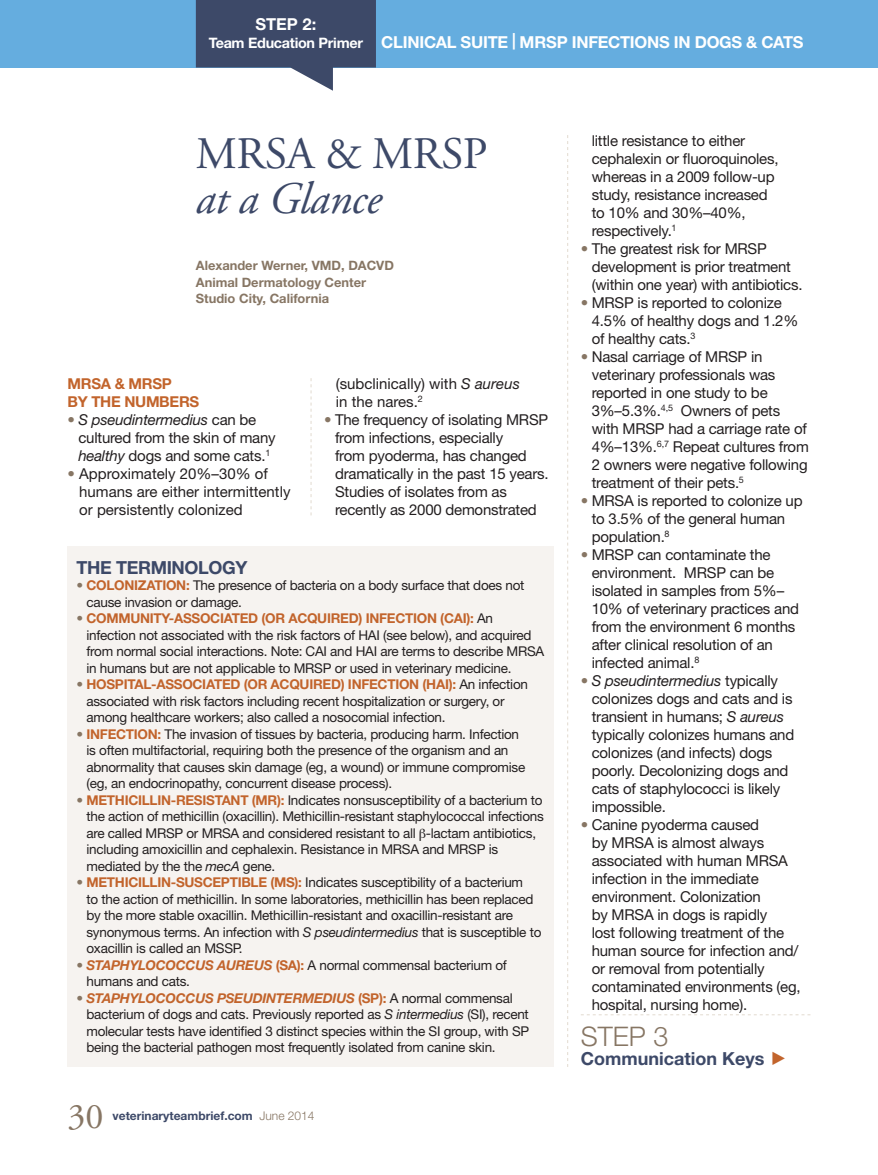
<style>
.page{position:relative;width:878px;height:1175px;background:#fff}
.page>*{position:absolute;margin:0;border:0;box-sizing:border-box;transform-origin:0 0}
.t1{font:45px "Adobe Garamond Pro";letter-spacing:-.01em;color:#3d4968}
.t2{font:italic 45px "Adobe Garamond Pro";letter-spacing:-.01em;color:#3d4968}
.t3{font:36px "Adobe Garamond Pro";color:#877664}
.t4{font:300 27px "Helvetica Neue LT Std";color:#877664}
.t5{font:700 18px "Helvetica Neue LT Std";color:#3d4968}
.t6{font:700 18px "Helvetica Neue LT Std";letter-spacing:-.02em;color:#3d4968}
.t7{font:700 16.5px "Helvetica Neue LT Std";letter-spacing:-.015em;color:#fff}
.t8{font:15px/18px "Helvetica Neue LT Std";letter-spacing:-.015em;color:#231f20}
.t9{font:700 15px/18px "Helvetica Neue LT Std";letter-spacing:-.02em;color:#c2642c}
.t10{font:700 14.4px "Helvetica Neue LT Std";letter-spacing:-.02em;color:#fff}
.t11{font:13.5px/16.5px "Helvetica Neue LT Std";letter-spacing:-.02em;color:#231f20}
.t12{font:700 12.9px/16.5px "Helvetica Neue LT Std";color:#877664}
.t13{font:700 12px "Helvetica Neue LT Std";color:#3d4968}
.s1{color:#877664}
.s2{font-style:italic}
.s3{font-weight:700;color:#c2642c}
.s4{font-weight:700;font-style:italic;color:#c2642c}
.s5{font-weight:300;color:#877664}
</style>
<div class="page">
<div style="left:0;top:0;width:878px;height:68px;background:#65addf"></div>
<svg style="left:196px;top:0;width:180px;height:91px"></svg>
<svg style="left:310px;top:378px;width:1px;height:137px"></svg>
<svg style="left:567px;top:135px;width:1px;height:931px"></svg>
<div style="left:68px;top:546px;width:486px;height:520px;background:#f6f3f0"></div>
<svg style="left:581px;top:1014px;width:229px;height:1px"></svg>
<p class="t7" style="left:255px;top:14px;width:62px">STEP 2:</p>
<p class="t10" style="left:209px;top:34px;width:156px">Team Education Primer</p>
<p class="t7" style="left:381px;top:32px;width:424px">CLINICAL SUITE | MRSP INFECTIONS IN DOGS &amp; CATS</p>
<h1 class="t1" style="left:196px;top:126px;width:293px">MRSA &amp; MRSP</h1>
<h1 class="t2" style="left:196px;top:171px;width:187px">at a Glance</h1>
<p class="t12" style="left:196px;top:257px;width:200px">Alexander Werner, VMD, DACVD<br>Animal Dermatology Center<br>Studio City, California</p>
<p class="t9" style="left:68px;top:374px;width:133px">MRSA &amp; MRSP<br>BY THE NUMBERS</p>
<p class="t8" style="left:78px;top:410px;width:199px;text-indent:-11px"><span class="s1">•</span> <span class="s2">S pseudintermedius</span> can be cultured from the skin of many <span class="s2">healthy</span> dogs and some cats.<sup>1</sup></p>
<p class="t8" style="left:79px;top:464px;width:213px;text-indent:-12px"><span class="s1">•</span> Approximately 20%–30% of humans are either intermittently or persistently colonized</p>
<p class="t8" style="left:336px;top:374px;width:185px">(subclinically) with <span class="s2">S aureus </span>in the nares.<sup>2</sup></p>
<p class="t8" style="left:335px;top:410px;width:215px;text-indent:-11px"><span class="s1">•</span> The frequency of isolating MRSP from infections, especially<br>from pyoderma, has changed dramatically in the past 15 years.<br>Studies of isolates from as recently as 2000 demonstrated</p>
<h3 class="t6" style="left:76px;top:556px;width:172px">THE TERMINOLOGY</h3>
<p class="t11" style="left:86px;top:577px;width:439px;text-indent:-10px"><span class="s1">•</span> <span class="s3">COLONIZATION:</span> The presence of bacteria on a body surface that does not cause invasion or damage.</p>
<p class="t11" style="left:86px;top:610px;width:459px;text-indent:-10px"><span class="s1">•</span> <span class="s3">COMMUNITY-ASSOCIATED (OR ACQUIRED) INFECTION (CAI):</span> An infection not associated with the risk factors of HAI (see below), and acquired from normal social interactions. Note: CAI and HAI are terms to describe MRSA in humans but are not applicable to MRSP or used in veterinary medicine.</p>
<p class="t11" style="left:86px;top:676px;width:443px;text-indent:-10px"><span class="s1">•</span> <span class="s3">HOSPITAL-ASSOCIATED (OR ACQUIRED) INFECTION (HAI):</span> An infection associated with risk factors including recent hospitalization or surgery, or among healthcare workers; also called a nosocomial infection.</p>
<p class="t11" style="left:86px;top:725px;width:440px;text-indent:-10px"><span class="s1">•</span> <span class="s3">INFECTION:</span> The invasion of tissues by bacteria, producing harm. Infection is often multifactorial, requiring both the presence of the organism and an abnormality that causes skin damage (eg, a wound) or immune compromise (eg, an endocrinopathy, concurrent disease process).</p>
<p class="t11" style="left:86px;top:791px;width:459px;text-indent:-10px"><span class="s1">•</span> <span class="s3">METHICILLIN-RESISTANT (MR):</span> Indicates nonsusceptibility of a bacterium to the action of methicillin (oxacillin). Methicillin-resistant staphylococcal infections are called MRSP or MRSA and considered resistant to all -lactam antibiotics, including amoxicillin and cephalexin. Resistance in MRSA and MRSP is mediated by the the <span class="s2">mecA</span> gene.</p>
<p class="t11" style="left:86px;top:874px;width:456px;text-indent:-10px"><span class="s1">•</span> <span class="s3">METHICILLIN-SUSCEPTIBLE (MS):</span> Indicates susceptibility of a bacterium<br>to the action of methicillin. In some laboratories, methicillin has been replaced by the more stable oxacillin. Methicillin-resistant and oxacillin-resistant are synonymous terms. An infection with <span class="s2">S pseudintermedius</span> that is susceptible to oxacillin is called an MSSP.</p>
<p class="t11" style="left:86px;top:956px;width:422px;text-indent:-10px"><span class="s1">•</span> <span class="s4">STAPHYLOCOCCUS AUREUS</span> <span class="s3">(SA):</span> A normal commensal bacterium of humans and cats.</p>
<p class="t11" style="left:86px;top:989px;width:444px;text-indent:-10px"><span class="s1">•</span> <span class="s4">STAPHYLOCOCCUS PSEUDINTERMEDIUS</span> <span class="s3">(SP):</span> A normal commensal bacterium of dogs and cats. Previously reported as <span class="s2">S intermedius</span> (SI), recent molecular tests have identified 3 distinct species within the SI group, with SP being the bacterial pathogen most frequently isolated from canine skin.</p>
<h2 class="t3" style="left:68px;top:1094px;width:37px">30</h2>
<p class="t13" style="left:112px;top:1108px;width:203px">veterinaryteambrief.com <span class="s5">June 2014</span></p>
<p class="t8" style="left:591px;top:131px;width:188px">little resistance to either cephalexin or fluoroquinoles, whereas in a 2009 follow-up study, resistance increased to 10% and 30%–40%, respectively.<sup>1</sup></p>
<p class="t8" style="left:591px;top:239px;width:212px;text-indent:-11px"><span class="s1">•</span> The greatest risk for MRSP development is prior treatment (within one year) with antibiotics.</p>
<p class="t8" style="left:591px;top:293px;width:208px;text-indent:-11px"><span class="s1">•</span> MRSP is reported to colonize<br>4.5% of healthy dogs and 1.2% of healthy cats.<sup>3</sup></p>
<p class="t8" style="left:591px;top:347px;width:218px;text-indent:-11px"><span class="s1">•</span> Nasal carriage of MRSP in veterinary professionals was reported in one study to be<br>3%–5.3%.<sup>4,5</sup> Owners of pets with MRSP had a carriage rate of<br>4%–13%.<sup>6,7</sup> Repeat cultures from<br>2 owners were negative following treatment of their pets.<sup>5</sup></p>
<p class="t8" style="left:591px;top:491px;width:212px;text-indent:-11px"><span class="s1">•</span> MRSA is reported to colonize up to 3.5% of the general human population.<sup>8</sup></p>
<p class="t8" style="left:591px;top:545px;width:209px;text-indent:-11px"><span class="s1">•</span> MRSP can contaminate the environment. MRSP can be isolated in samples from 5%–<br>10% of veterinary practices and from the environment 6 months after clinical resolution of an infected animal.<sup>8</sup></p>
<p class="t8" style="left:591px;top:671px;width:204px;text-indent:-11px"><span class="s1">•</span> <span class="s2">S pseudintermedius</span> typically colonizes dogs and cats and is transient in humans; <span class="s2">S aureus </span>typically colonizes humans and colonizes (and infects) dogs poorly. Decolonizing dogs and cats of staphylococci is likely impossible.</p>
<p class="t8" style="left:591px;top:815px;width:210px;text-indent:-11px"><span class="s1">•</span> Canine pyoderma caused<br>by MRSA is almost always associated with human MRSA infection in the immediate environment. Colonization<br>by MRSA in dogs is rapidly<br>lost following treatment of the human source for infection and/ or removal from potentially contaminated environments (eg, hospital, nursing home).</p>
<h3 class="t4" style="left:580px;top:1019px;width:89px">STEP 3</h3>
<h3 class="t5" style="left:580px;top:1047px;width:185px">Communication Keys</h3>
</div>
